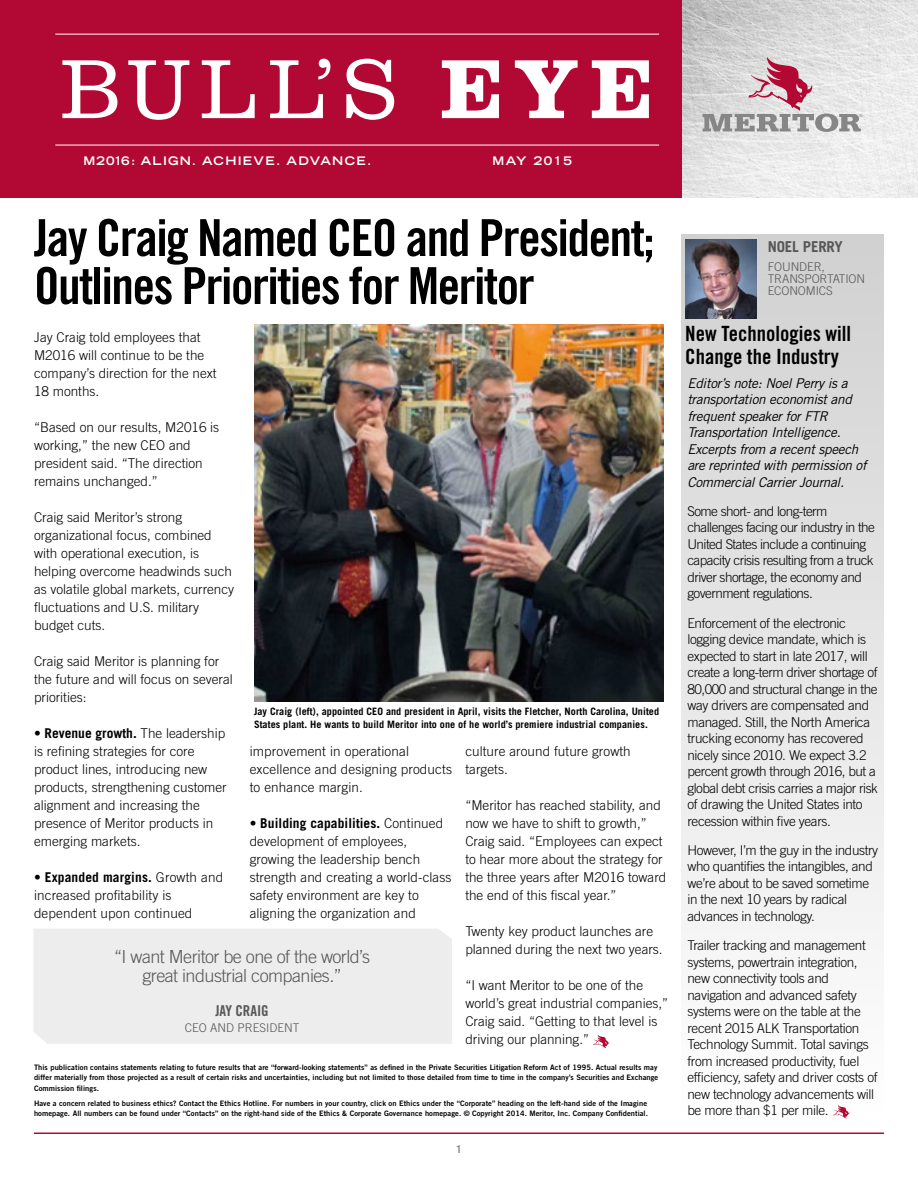
<style>
.page{position:relative;width:918px;height:1188px;background:#fff}
.page>*{position:absolute;margin:0;border:0;box-sizing:border-box;transform-origin:0 0}
.t1{font:51px/48px "Trade Gothic LT Std Bd Cn 20";letter-spacing:-.03em;color:#000}
.t2{font:21px/22.8px "Trade Gothic LT Std Bd Cn 20";color:#000}
.t3{font:300 18px/19.5px "Trade Gothic LT Std";letter-spacing:-.03em;color:#575756;text-align:center}
.t4{font:700 15px "Trade Gothic LT Std";letter-spacing:-.01em;color:#575756}
.t5{font:15px "Trade Gothic LT Std Bd Cn 20";color:#575756}
.t6{font:300 13.5px/18px "Trade Gothic LT Std";color:#000}
.t7{font:300 13.5px/16.5px "Trade Gothic LT Std";letter-spacing:-.025em;color:#000}
.t8{font:italic 13.5px/16.5px "Trade Gothic LT Std";letter-spacing:-.02em;color:#000}
.t9{font:300 13.5px/16.5px "Trade Gothic LT Std";letter-spacing:-.04em;color:#000}
.t10{font:300 13.5px/16.5px "Trade Gothic LT Std";letter-spacing:-.03em;color:#000}
.t11{font:300 12px/12px "Trade Gothic LT Std";letter-spacing:-.01em;color:#575756}
.t12{font:700 expanded 11.85px "Trade Gothic LT Std";letter-spacing:.11em;color:#fff}
.t13{font:700 expanded 10.5px "Trade Gothic LT Std";color:#878686}
.t14{font:700 10.2px/13.5px "Trade Gothic LT Std";letter-spacing:.005em;color:#000}
.t15{font:7.5px/10.5px "Trade Gothic LT Std Bd 2";letter-spacing:.01em;color:#000}
.s1{font-weight:700}
</style>
<div class="page">
<hr style="left:34px;top:1133px;width:850px;height:1px;background:#b10933">
<svg style="left:593px;top:1035px;width:16px;height:13px"></svg>
<div style="left:681px;top:234px;width:203px;height:882px;background:linear-gradient(to bottom,#d1d0d0,#fefefe)"></div>
<svg style="left:833px;top:1105px;width:17px;height:14px"></svg>
<img style="left:681px;top:0;width:237px;height:198px">
<svg style="left:703px;top:57px;width:159px;height:75px;background:#cfbfc3"></svg>
<div style="left:0;top:0;width:681px;height:198px;background:#b10933"></div>
<hr style="left:55px;top:145px;width:604px;height:1px;background:#fff">
<hr style="left:55px;top:34px;width:604px;height:1px;background:#fff">
<svg style="left:62px;top:60px;width:55px;height:58px"></svg>
<svg style="left:128px;top:60px;width:61px;height:60px"></svg>
<svg style="left:202px;top:60px;width:53px;height:58px"></svg>
<svg style="left:270px;top:59px;width:60px;height:59px"></svg>
<svg style="left:346px;top:59px;width:48px;height:61px"></svg>
<svg style="left:442px;top:60px;width:57px;height:58px"></svg>
<svg style="left:515px;top:60px;width:63px;height:58px"></svg>
<svg style="left:592px;top:60px;width:57px;height:58px"></svg>
<div style="left:33px;top:929px;width:419px;height:115px;background:#ededed"></div>
<img style="left:254px;top:324px;width:410px;height:378px">
<img style="left:685px;top:239px;width:71px;height:80px">
<p class="t12" style="left:84px;top:153px;width:289px">M2016: ALIGN. ACHIEVE. ADVANCE.</p>
<p class="t12" style="left:493px;top:153px;width:81px">MAY 2015</p>
<h1 class="t1" style="left:34px;top:213px;width:622px">Jay Craig Named CEO and President;<br>Outlines Priorities for Meritor</h1>
<p class="t6" style="left:34px;top:328px;width:184px">Jay Craig told employees that<br>M2016 will continue to be the company’s direction for the next<br>18 months.</p>
<p class="t6" style="left:34px;top:418px;width:187px">“Based on our results, M2016 is working,” the new CEO and president said. “The direction remains unchanged.”</p>
<p class="t6" style="left:34px;top:508px;width:202px">Craig said Meritor’s strong organizational focus, combined with operational execution, is helping overcome headwinds such as volatile global markets, currency fluctuations and U.S. military budget cuts.</p>
<p class="t6" style="left:34px;top:652px;width:200px">Craig said Meritor is planning for the future and will focus on several priorities:</p>
<p class="t6" style="left:34px;top:724px;width:194px">• <span class="s1">Revenue growth.</span> The leadership is refining strategies for core product lines, introducing new products, strengthening customer alignment and increasing the presence of Meritor products in emerging markets.</p>
<p class="t6" style="left:34px;top:868px;width:191px">• <span class="s1">Expanded margins.</span> Growth and increased profitability is dependent upon continued</p>
<p class="t14" style="left:254px;top:704px;width:407px">Jay Craig (left), appointed CEO and president in April, visits the Fletcher, North Carolina, United<br>States plant. He wants to build Meritor into one of he world’s premiere industrial companies.</p>
<p class="t6" style="left:465px;top:742px;width:167px">culture around future growth targets.</p>
<p class="t6" style="left:465px;top:796px;width:203px">“Meritor has reached stability, and now we have to shift to growth,” Craig said. “Employees can expect to hear more about the strategy for the three years after M2016 toward the end of this fiscal year.”</p>
<p class="t6" style="left:465px;top:922px;width:199px">Twenty key product launches are planned during the next two years.</p>
<p class="t6" style="left:465px;top:976px;width:204px">“I want Meritor to be one of the world’s great industrial companies,”<br>Craig said. “Getting to that level is driving our planning.”</p>
<p class="t6" style="left:250px;top:742px;width:204px">improvement in operational excellence and designing products to enhance margin.</p>
<p class="t6" style="left:250px;top:814px;width:203px">• <span class="s1">Building capabilities.</span> Continued development of employees, growing the leadership bench strength and creating a world-class safety environment are key to aligning the organization and</p>
<h3 class="t3" style="left:114px;top:946px;width:257px">“I want Meritor be one of the world’s great industrial companies.”</h3>
<p class="t5" style="left:215px;top:1001px;width:55px">JAY CRAIG</p>
<p class="t11" style="left:185px;top:1022px;width:116px">CEO AND PRESIDENT</p>
<p class="t15" style="left:34px;top:1062px;width:626px">This publication contains statements relating to future results that are “forward-looking statements” as defined in the Private Securities Litigation Reform Act of 1995. Actual results may differ materially from those projected as a result of certain risks and uncertainties, including but not limited to those detailed from time to time in the company’s Securities and Exchange<br>Commission filings.</p>
<p class="t15" style="left:34px;top:1098px;width:616px">Have a concern related to business ethics? Contact the Ethics Hotline. For numbers in your country, click on Ethics under the “Corporate” heading on the left-hand side of the Imagine homepage. All numbers can be found under “Contacts” on the right-hand side of the Ethics &amp; Corporate Governance homepage. © Copyright 2014. Meritor, Inc. Company Confidential.</p>
<p class="t13" style="left:455px;top:1143px;width:9px">1</p>
<p class="t4" style="left:768px;top:238px;width:77px">NOEL PERRY</p>
<p class="t11" style="left:768px;top:261px;width:99px">FOUNDER,<br>TRANSPORTATION<br>ECONOMICS</p>
<h2 class="t2" style="left:685px;top:322px;width:167px">New Technologies will<br>Change the Industry</h2>
<p class="t8" style="left:687px;top:375px;width:181px">Editor’s note: Noel Perry is a transportation economist and frequent speaker for FTR<br>Transportation Intelligence.<br>Excerpts from a recent speech are reprinted with permission of<br>Commercial Carrier Journal.</p>
<p class="t9" style="left:687px;top:503px;width:189px">Some short- and long-term challenges facing our industry in the<br>United States include a continuing capacity crisis resulting from a truck driver shortage, the economy and government regulations.</p>
<p class="t7" style="left:687px;top:614px;width:192px">Enforcement of the electronic logging device mandate, which is expected to start in late 2017, will create a long-term driver shortage of 80,000 and structural change in the way drivers are compensated and managed. Still, the North America trucking economy has recovered nicely since 2010. We expect 3.2 percent growth through 2016, but a global debt crisis carries a major risk of drawing the United States into recession within five years.</p>
<p class="t10" style="left:687px;top:842px;width:192px">However, I’m the guy in the industry who quantifies the intangibles, and we’re about to be saved sometime in the next 10 years by radical advances in technology.</p>
<p class="t7" style="left:687px;top:937px;width:192px">Trailer tracking and management systems, powertrain integration, new connectivity tools and navigation and advanced safety systems were on the table at the recent 2015 ALK Transportation<br>Technology Summit. Total savings from increased productivity, fuel efficiency, safety and driver costs of new technology advancements will be more than $1 per mile.</p>
</div>
